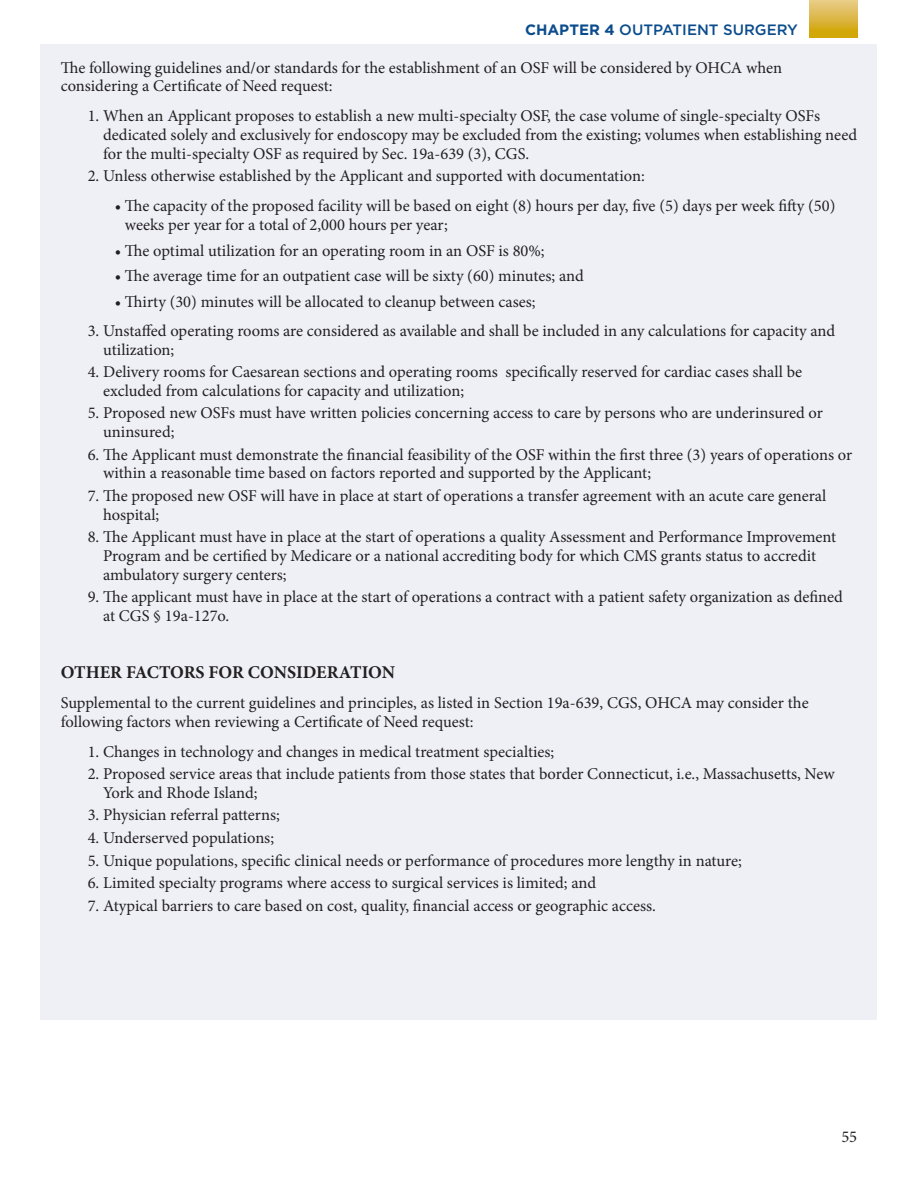
<style>
.page{position:relative;width:918px;height:1188px;background:#fff}
.page>*{position:absolute;margin:0;border:0;box-sizing:border-box;transform-origin:0 0}
.t1{font:700 18px "Minion Pro";letter-spacing:-.005em;color:#231f20}
.t2{font:16.5px/18.8px "Minion Pro";color:#231f20}
.t3{font:500 15px "Gotham";color:#0b4c8c}
.s1{font-weight:700}
</style>
<div class="page">
<div style="left:809px;top:0;width:48px;height:38px;background:linear-gradient(to bottom,#e8cb8a,#d0a300)"></div>
<div style="left:40px;top:44px;width:838px;height:976px;background:#eef0f6"></div>
<p class="t3" style="left:525px;top:21px;width:274px"><span class="s1">CHAPTER 4</span> OUTPATIENT SURGERY</p>
<p class="t2" style="left:61px;top:58px;width:723px">The following guidelines and/or standards for the establishment of an OSF will be considered by OHCA when considering a Certificate of Need request:</p>
<p class="t2" style="left:103px;top:107px;width:756px;text-indent:-15px">1. When an Applicant proposes to establish a new multi-specialty OSF, the case volume of single-specialty OSFs dedicated solely and exclusively for endoscopy may be excluded from the existing; volumes when establishing need for the multi-specialty OSF as required by Sec. 19a-639 (3), CGS.</p>
<p class="t2" style="left:88px;top:167px;width:559px">2. Unless otherwise established by the Applicant and supported with documentation:</p>
<p class="t2" style="left:125px;top:197px;width:712px;text-indent:-10px">• The capacity of the proposed facility will be based on eight (8) hours per day, five (5) days per week fifty (50) weeks per year for a total of 2,000 hours per year;</p>
<p class="t2" style="left:115px;top:241px;width:432px">• The optimal utilization for an operating room in an OSF is 80%;</p>
<p class="t2" style="left:115px;top:267px;width:471px">• The average time for an outpatient case will be sixty (60) minutes; and</p>
<p class="t2" style="left:115px;top:292px;width:422px">• Thirty (30) minutes will be allocated to cleanup between cases;</p>
<p class="t2" style="left:103px;top:321px;width:734px;text-indent:-15px">3. Unstaffed operating rooms are considered as available and shall be included in any calculations for capacity and utilization;</p>
<p class="t2" style="left:103px;top:363px;width:701px;text-indent:-15px">4. Delivery rooms for Caesarean sections and operating rooms specifically reserved for cardiac cases shall be excluded from calculations for capacity and utilization;</p>
<p class="t2" style="left:103px;top:404px;width:721px;text-indent:-15px">5. Proposed new OSFs must have written policies concerning access to care by persons who are underinsured or uninsured;</p>
<p class="t2" style="left:103px;top:445px;width:751px;text-indent:-15px">6. The Applicant must demonstrate the financial feasibility of the OSF within the first three (3) years of operations or within a reasonable time based on factors reported and supported by the Applicant;</p>
<p class="t2" style="left:103px;top:486px;width:725px;text-indent:-15px">7. The proposed new OSF will have in place at start of operations a transfer agreement with an acute care general hospital;</p>
<p class="t2" style="left:103px;top:528px;width:735px;text-indent:-15px">8. The Applicant must have in place at the start of operations a quality Assessment and Performance Improvement<br>Program and be certified by Medicare or a national accrediting body for which CMS grants status to accredit ambulatory surgery centers;</p>
<p class="t2" style="left:103px;top:588px;width:741px;text-indent:-15px">9. The applicant must have in place at the start of operations a contract with a patient safety organization as defined at CGS § 19a-127o.</p>
<p class="t1" style="left:61px;top:660px;width:336px">OTHER FACTORS FOR CONSIDERATION</p>
<p class="t2" style="left:61px;top:693px;width:749px">Supplemental to the current guidelines and principles, as listed in Section 19a-639, CGS, OHCA may consider the following factors when reviewing a Certificate of Need request:</p>
<p class="t2" style="left:88px;top:742px;width:468px">1. Changes in technology and changes in medical treatment specialties;</p>
<p class="t2" style="left:103px;top:765px;width:733px;text-indent:-15px">2. Proposed service areas that include patients from those states that border Connecticut, i.e., Massachusetts, New<br>York and Rhode Island;</p>
<p class="t2" style="left:88px;top:806px;width:194px">3. Physician referral patterns;</p>
<p class="t2" style="left:88px;top:828px;width:188px">4. Underserved populations;</p>
<p class="t2" style="left:88px;top:851px;width:656px">5. Unique populations, specific clinical needs or performance of procedures more lengthy in nature;</p>
<p class="t2" style="left:88px;top:873px;width:510px">6. Limited specialty programs where access to surgical services is limited; and</p>
<p class="t2" style="left:88px;top:896px;width:570px">7. Atypical barriers to care based on cost, quality, financial access or geographic access.</p>
<p class="t2" style="left:841px;top:1127px;width:17px">55</p>
</div>
